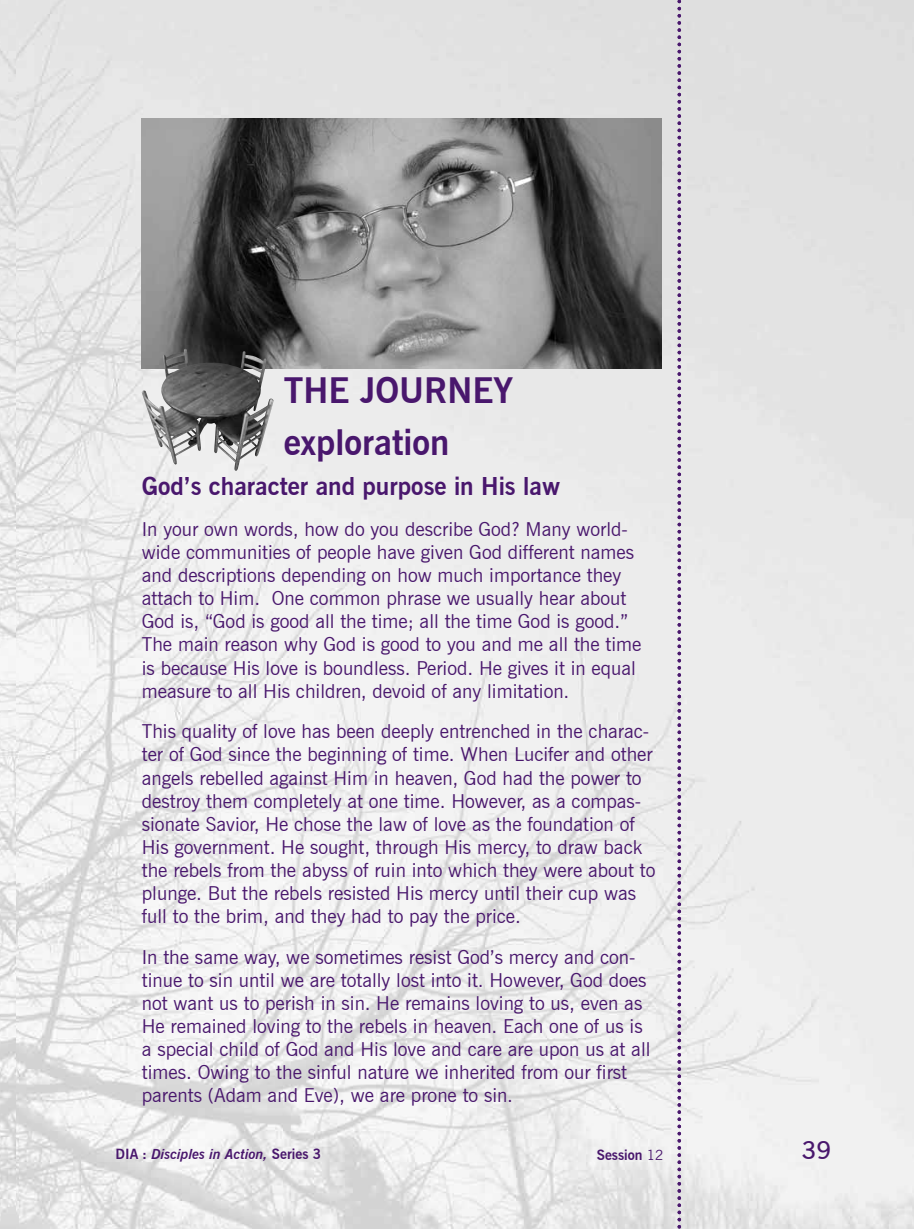
<style>
.page{position:relative;width:914px;height:1229px;background:#fff}
.page>*{position:absolute;margin:0;border:0;box-sizing:border-box;transform-origin:0 0}
.t1{font:700 35px/52.5px "News Gothic BT";color:#49176d}
.t2{font:700 24.5px "News Gothic BT";color:#49176d}
.t3{font:600 24.5px "News Gothic BT";color:#49176d}
.t4{font:19.25px/23.1px "News Gothic BT";color:#49176d}
.t5{font:italic 700 14px "News Gothic BT";color:#49176d}
.t6{font:700 14px "News Gothic BT";color:#49176d}
.s1{font-style:normal}
.s2{font-weight:400}
</style>
<div class="page">
<img style="left:0;top:0;width:914px;height:1228px">
<svg style="left:677px;top:0;width:4px;height:1229px;background:#aa96b8"></svg>
<img style="left:142px;top:118px;width:520px;height:251px">
<img style="left:141px;top:349px;width:132px;height:122px">
<h1 class="t1" style="left:284px;top:364px;width:231px">THE JOURNEY exploration</h1>
<p class="t2" style="left:142px;top:472px;width:420px">God’s character and purpose in His law</p>
<p class="t4" style="left:142px;top:517px;width:501px">In your own words, how do you describe God? Many world&shy;wide communities of people have given God different names and descriptions depending on how much importance they attach to Him. One common phrase we usually hear about God is, “God is good all the time; all the time God is good.” The main reason why God is good to you and me all the time is because His love is boundless. Period. He gives it in equal measure to all His children, devoid of any limitation.</p>
<p class="t4" style="left:142px;top:719px;width:515px">This quality of love has been deeply entrenched in the charac&shy;ter of God since the beginning of time. When Lucifer and other angels rebelled against Him in heaven, God had the power to destroy them completely at one time. However, as a compas&shy;sionate Savior, He chose the law of love as the foundation of His government. He sought, through His mercy, to draw back the rebels from the abyss of ruin into which they were about to plunge. But the rebels resisted His mercy until their cup was full to the brim, and they had to pay the price.</p>
<p class="t4" style="left:142px;top:945px;width:510px">In the same way, we sometimes resist God’s mercy and con&shy;tinue to sin until we are totally lost into it. However, God does not want us to perish in sin. He remains loving to us, even as He remained loving to the rebels in heaven. Each one of us is a special child of God and His love and care are upon us at all times. Owing to the sinful nature we inherited from our first parents (Adam and Eve), we are prone to sin.</p>
<p class="t5" style="left:115px;top:1145px;width:207px"><span class="s1">DIA :</span> Disciples in Action, <span class="s1">Series 3</span></p>
<p class="t6" style="left:597px;top:1146px;width:68px">Session <span class="s2">12</span></p>
<p class="t3" style="left:801px;top:1135px;width:31px">39</p>
</div>
